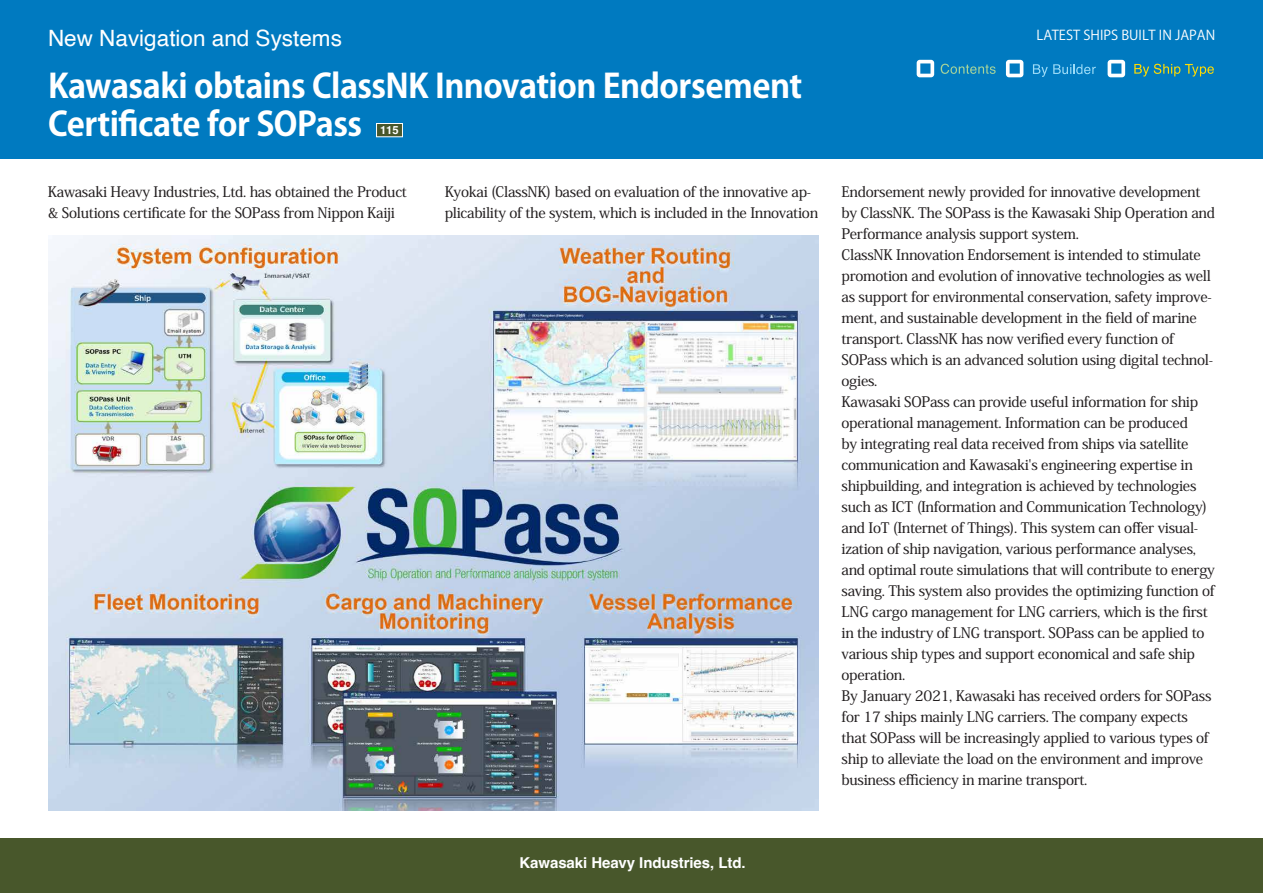
<style>
.page{position:relative;width:1263px;height:893px;background:#fff}
.page>*{position:absolute;margin:0;border:0;box-sizing:border-box;transform-origin:0 0}
.船名{font:700 33px/37.5px "Koz Go Pr 6 N";letter-spacing:-.015em;color:#fff}
.Page_title{font:22.5px "Helvetica";color:#fff}
.会社名{font:700 15px "Helvetica";letter-spacing:-.005em;color:#fff}
.Features_本文{font:500 14.4px/21px "Koz Min Pr 6 N";letter-spacing:-.02em;color:#231f20}
.Latest{font:13.5px "Koz Go Pr 6 N";color:#fff}
.Ship_namber{font:700 11.25px "Helvetica";color:#fff}
</style>
<div class="page">
<div style="left:0;top:0;width:1263px;height:159px;background:#007ac0"></div>
<div style="left:0;top:839px;width:1263px;height:54px;background:#48572b"></div>
<div style="left:376px;top:123px;width:27px;height:14px;background:#48572b;border:1px solid #fff"></div>
<img style="left:49px;top:235px;width:769px;height:576px">
<svg style="left:941px;top:64px;width:54px;height:10px"></svg>
<svg style="left:1033px;top:64px;width:63px;height:13px"></svg>
<svg style="left:1134px;top:64px;width:80px;height:13px"></svg>
<svg style="left:917px;top:60px;width:17px;height:17px"></svg>
<svg style="left:1006px;top:60px;width:17px;height:17px"></svg>
<svg style="left:1107px;top:60px;width:18px;height:17px"></svg>
<p class="Page_title" style="left:48px;top:20px;width:295px">New Navigation and Systems</p>
<p class="船名" style="left:48px;top:68px;width:755px">Kawasaki obtains ClassNK Innovation Endorsement<br>Certificate for SOPass</p>
<p class="Ship_namber" style="left:380px;top:123px;width:20px">115</p>
<p class="Latest" style="left:1036px;top:27px;width:180px">LATEST SHIPS BUILT IN JAPAN</p>
<p class="Features_本文" style="left:48px;top:181px;width:361px">Kawasaki Heavy Industries, Ltd. has obtained the Product &amp; Solutions certificate for the SOPass from Nippon Kaiji</p>
<p class="Features_本文" style="left:445px;top:181px;width:368px">Kyokai (ClassNK) based on evaluation of the innovative ap-</p>
<p class="Features_本文" style="left:841px;top:181px;width:375px">Endorsement newly provided for innovative development by ClassNK. The SOPass is the Kawasaki Ship Operation and<br>Performance analysis support system.</p>
<p class="Features_本文" style="left:841px;top:244px;width:371px">ClassNK Innovation Endorsement is intended to stimulate promotion and evolution of innovative technologies as well</p>
<p class="Features_本文" style="left:841px;top:307px;width:357px">ment, and sustainable development in the field of marine</p>
<p class="Features_本文" style="left:445px;top:202px;width:375px">plicability of the system, which is included in the Innovation</p>
<p class="Features_本文" style="left:841px;top:286px;width:372px">as support for environmental conservation, safety improve-</p>
<p class="Features_本文" style="left:841px;top:328px;width:334px">transport. ClassNK has now verified every function of</p>
<p class="Features_本文" style="left:841px;top:370px;width:37px">ogies.</p>
<p class="Features_本文" style="left:841px;top:349px;width:373px">SOPass which is an advanced solution using digital technol-</p>
<p class="Features_本文" style="left:841px;top:391px;width:367px">Kawasaki SOPass can provide useful information for ship operational management. Information can be produced by integrating real data received from ships via satellite communication and Kawasaki s' engineering expertise in shipbuilding, and integration is achieved by technologies such as ICT (Information and Communication Technology(</p>
<p class="Features_本文" style="left:841px;top:538px;width:356px">ization of ship navigation, various performance analyses,</p>
<p class="Features_本文" style="left:841px;top:517px;width:358px">and IoT (Internet of Things .) This system can offer visual-</p>
<p class="Features_本文" style="left:841px;top:559px;width:375px">and optimal route simulations that will contribute to energy saving. This system also provides the optimizing function of LNG cargo management for LNG carriers, which is the first in the industry of LNG transport. SOPass can be applied to various ship types and support economical and safe ship operation.</p>
<p class="Features_本文" style="left:841px;top:685px;width:371px">By January 2021, Kawasaki has received orders for SOPass for 17 ships mainly LNG carriers. The company expects that SOPass will be increasingly applied to various types of ship to alleviate the load on the environment and improve business efficiency in marine transport.</p>
<p class="会社名" style="left:519px;top:854px;width:228px">Kawasaki Heavy Industries, Ltd.</p>
</div>
